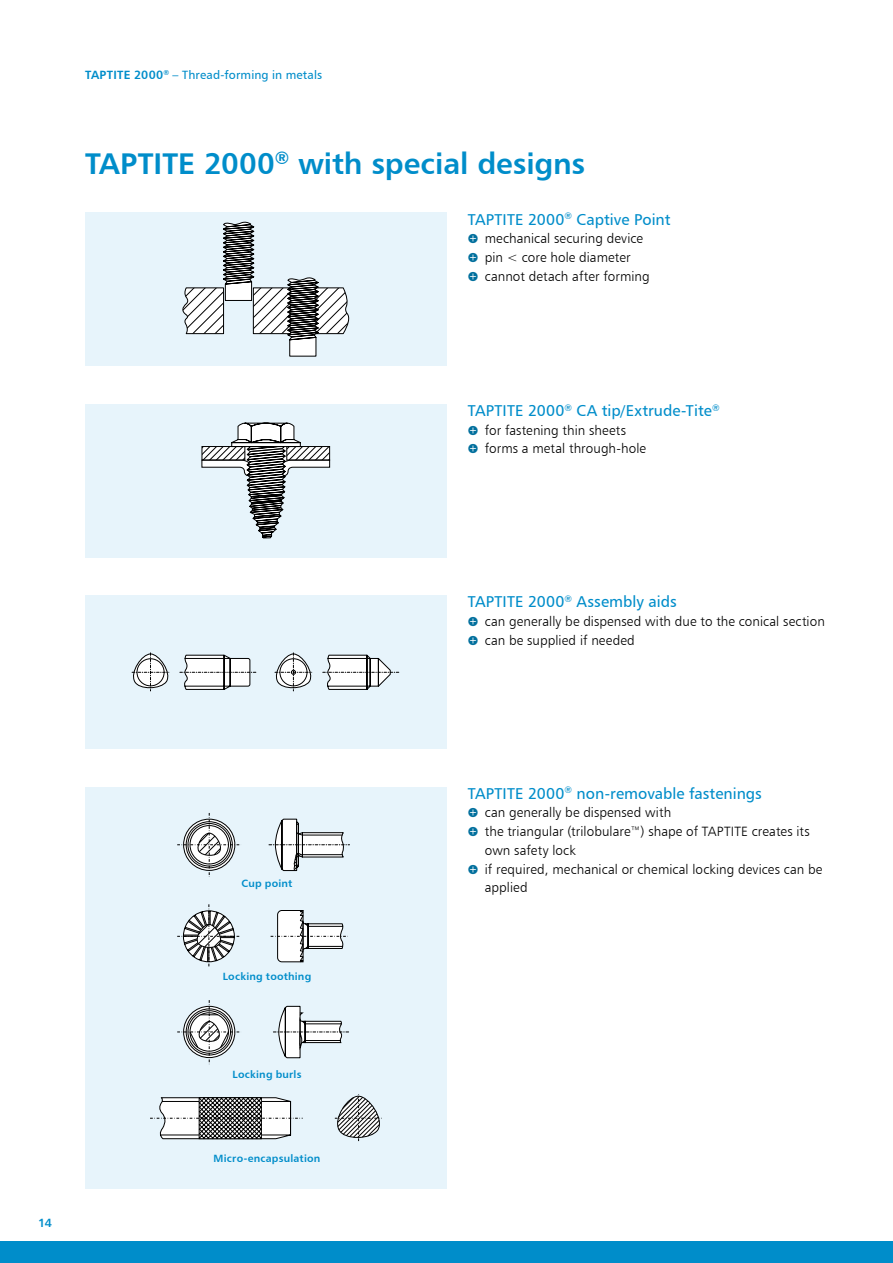
<style>
.page{position:relative;width:893px;height:1263px;background:#fff}
.page>*{position:absolute;margin:0;border:0;box-sizing:border-box;transform-origin:0 0}
.t1{font:30px "Humanist 777 BT Bold B";letter-spacing:-.005em;color:#008dca}
.t2{font:15.75px "Humanist 777 BT Roman B";letter-spacing:.005em;color:#008dca}
.t3{font:13.5px/18.8px "Humanist 777 BT Light B";letter-spacing:.005em;color:#000}
.t4{font:12px "Humanist 777 BT Roman B";letter-spacing:.015em;color:#008dca}
.t5{font:12px "Humanist 777 BT Bold B";color:#008dca}
.t6{font:10.5px "Humanist 777 BT Bold B";letter-spacing:.02em;color:#008dca}
.s1{font-family:"Humanist 777 BT Bold B"}
.s2{font-family:"Klavika";color:#006f9d}
</style>
<div class="page">
<div style="left:0;top:1242px;width:893px;height:21px;background:#008dca"></div>
<div style="left:85px;top:213px;width:361px;height:153px;background:#e7f4fb"></div>
<div style="left:85px;top:404px;width:361px;height:153px;background:#e7f4fb"></div>
<div style="left:85px;top:595px;width:361px;height:153px;background:#e7f4fb"></div>
<div style="left:85px;top:787px;width:361px;height:401px;background:#e7f4fb"></div>
<svg style="left:177px;top:813px;width:63px;height:64px"></svg>
<svg style="left:269px;top:818px;width:81px;height:54px"></svg>
<svg style="left:271px;top:910px;width:77px;height:53px"></svg>
<svg style="left:177px;top:1000px;width:172px;height:64px"></svg>
<svg style="left:150px;top:1094px;width:232px;height:47px"></svg>
<svg style="left:177px;top:904px;width:63px;height:63px"></svg>
<svg style="left:182px;top:222px;width:168px;height:135px"></svg>
<svg style="left:201px;top:422px;width:129px;height:117px"></svg>
<svg style="left:131px;top:653px;width:39px;height:38px"></svg>
<svg style="left:180px;top:654px;width:77px;height:36px"></svg>
<svg style="left:274px;top:653px;width:125px;height:38px"></svg>
<p class="t4" style="left:85px;top:67px;width:239px"><span class="s1">TAPTITE 2000</span><sup>®</sup> – Thread-forming in metals</p>
<h1 class="t1" style="left:85px;top:145px;width:502px">TAPTITE 2000<sup>®</sup> with special designs</h1>
<p class="t2" style="left:468px;top:209px;width:204px">TAPTITE 2000<sup>®</sup> Captive Point</p>
<p class="t3" style="left:468px;top:229px;width:184px"><span class="s2">˦</span> mechanical securing device <span class="s2">˦</span> pin &lt; core hole diameter<br><span class="s2">˦</span> cannot detach after forming</p>
<p class="t2" style="left:468px;top:401px;width:253px">TAPTITE 2000<sup>®</sup> CA tip/Extrude-Tite<sup>®</sup></p>
<p class="t3" style="left:468px;top:420px;width:180px"><span class="s2">˦</span> for fastening thin sheets<br><span class="s2">˦</span> forms a metal through-hole</p>
<p class="t2" style="left:468px;top:592px;width:211px">TAPTITE 2000<sup>®</sup> Assembly aids</p>
<p class="t3" style="left:468px;top:612px;width:359px"><span class="s2">˦</span> can generally be dispensed with due to the conical section <span class="s2">˦</span> can be supplied if needed</p>
<p class="t5" style="left:38px;top:1215px;width:15px">14</p>
<p class="t6" style="left:242px;top:877px;width:52px">Cup point</p>
<p class="t6" style="left:223px;top:969px;width:90px">Locking toothing</p>
<p class="t6" style="left:233px;top:1067px;width:71px">Locking burls</p>
<p class="t6" style="left:214px;top:1151px;width:108px">Micro-encapsulation</p>
<p class="t2" style="left:468px;top:783px;width:296px">TAPTITE 2000<sup>®</sup> non-removable fastenings</p>
<p class="t3" style="left:468px;top:803px;width:205px"><span class="s2">˦</span> can generally be dispensed with</p>
<p class="t3" style="left:468px;top:822px;width:344px"><span class="s2">˦</span> the triangular (trilobulare™) shape of TAPTITE creates its</p>
<p class="t3" style="left:485px;top:841px;width:92px">own safety lock</p>
<p class="t3" style="left:468px;top:859px;width:356px"><span class="s2">˦</span> if required, mechanical or chemical locking devices can be</p>
<p class="t3" style="left:485px;top:878px;width:44px">applied</p>
</div>
